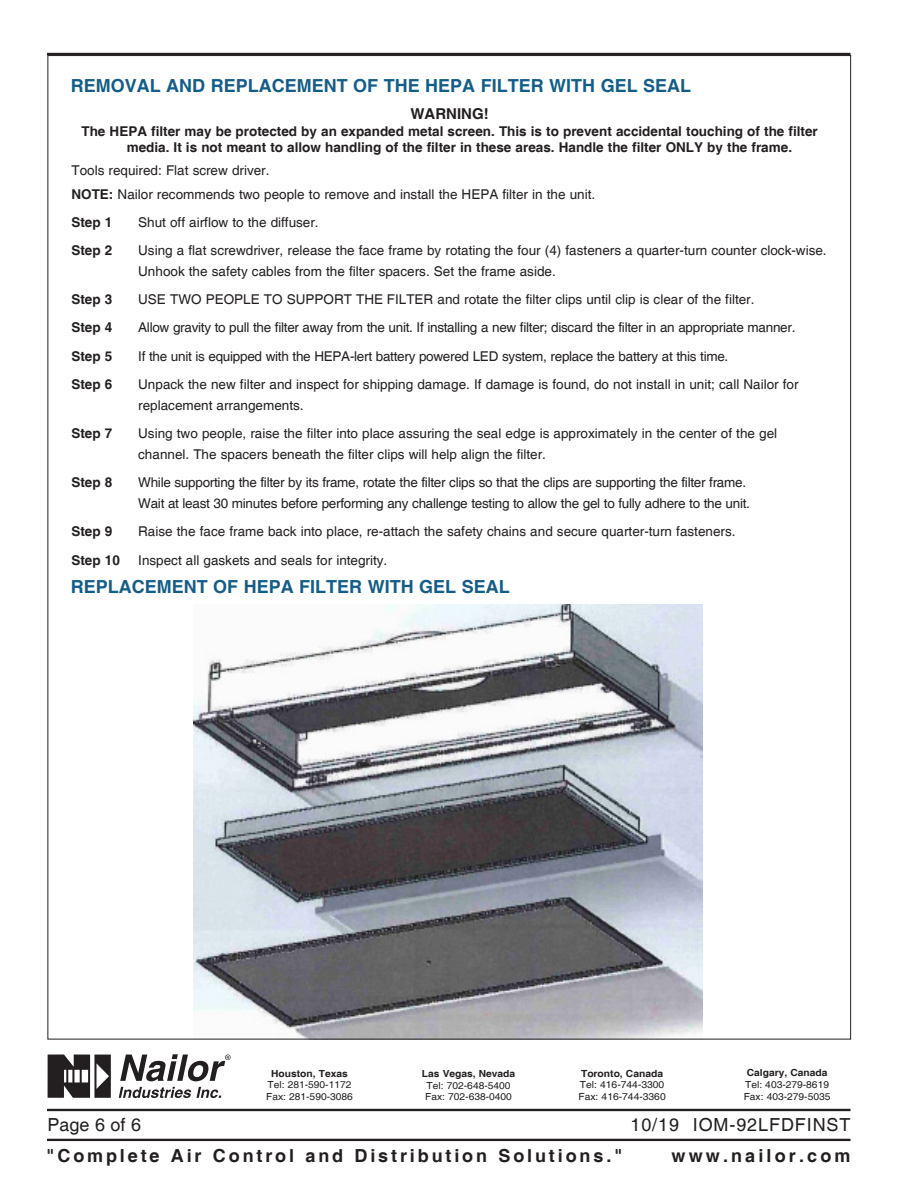
<style>
.page{position:relative;width:918px;height:1188px;background:#fff}
.page>*{position:absolute;margin:0;border:0;box-sizing:border-box;transform-origin:0 0}
.t1{font:700 18px "Helvetica";color:#145d88}
.t2{font:700 18px "Helvetica";letter-spacing:.16em;color:#231f20}
.t3{font:18px "Helvetica";letter-spacing:.05em;color:#231f20}
.t4{font:700 15px "Helvetica";color:#231f20}
.t5{font:13.5px/21px "Helvetica";color:#231f20}
.t6{font:13.5px/21px "Helvetica";letter-spacing:-.02em;color:#231f20}
.t7{font:700 13.5px/16.2px "Helvetica";color:#231f20}
.t8{font:9.75px "Helvetica";color:#231f20;scale:1.05 1}
.t9{font:700 9.75px "Helvetica";color:#231f20;scale:1.05 1}
.s1{font-weight:700}
</style>
<div class="page">
<img style="left:194px;top:605px;width:509px;height:432px">
<svg style="left:119px;top:1087px;width:72px;height:11px"></svg>
<svg style="left:197px;top:1087px;width:24px;height:11px"></svg>
<svg style="left:48px;top:1055px;width:63px;height:43px"></svg>
<svg style="left:120px;top:1054px;width:111px;height:27px"></svg>
<hr style="left:47px;top:1109px;width:804px;height:2px;background:#231f20">
<hr style="left:47px;top:1139px;width:804px;height:2px;background:#231f20">
<hr style="left:47px;top:53px;width:803px;height:2px;background:#231f20">
<p class="t1" style="left:71px;top:74px;width:622px">REMOVAL AND REPLACEMENT OF THE HEPA FILTER WITH GEL SEAL</p>
<p class="t4" style="left:410px;top:105px;width:80px">WARNING!</p>
<p class="t7" style="left:127px;top:123px;width:693px;text-indent:-45px">The HEPA filter may be protected by an expanded metal screen. This is to prevent accidental touching of the filter media. It is not meant to allow handling of the filter in these areas. Handle the filter ONLY by the frame.</p>
<p class="t5" style="left:71px;top:160px;width:200px">Tools required: Flat screw driver.</p>
<p class="t5" style="left:71px;top:184px;width:525px"><span class="s1">NOTE:</span> Nailor recommends two people to remove and install the HEPA filter in the unit.</p>
<p class="t7" style="left:71px;top:215px;width:42px">Step 1</p>
<p class="t5" style="left:138px;top:212px;width:182px">Shut off airflow to the diffuser.</p>
<p class="t7" style="left:71px;top:243px;width:42px">Step 2</p>
<p class="t5" style="left:138px;top:240px;width:690px">Using a flat screwdriver, release the face frame by rotating the four (4) fasteners a quarter-turn counter clock-wise.<br>Unhook the safety cables from the filter spacers. Set the frame aside.</p>
<p class="t7" style="left:71px;top:292px;width:42px">Step 3</p>
<p class="t5" style="left:138px;top:289px;width:618px">USE TWO PEOPLE TO SUPPORT THE FILTER and rotate the filter clips until clip is clear of the filter.</p>
<p class="t7" style="left:71px;top:320px;width:42px">Step 4</p>
<p class="t6" style="left:138px;top:318px;width:659px">Allow gravity to pull the filter away from the unit. If installing a new filter; discard the filter in an appropriate manner.</p>
<p class="t7" style="left:71px;top:348px;width:42px">Step 5</p>
<p class="t6" style="left:138px;top:346px;width:592px">If the unit is equipped with the HEPA-lert battery powered LED system, replace the battery at this time.</p>
<p class="t7" style="left:71px;top:377px;width:42px">Step 6</p>
<p class="t5" style="left:138px;top:374px;width:662px">Unpack the new filter and inspect for shipping damage. If damage is found, do not install in unit; call Nailor for replacement arrangements.</p>
<p class="t7" style="left:71px;top:426px;width:42px">Step 7</p>
<p class="t5" style="left:138px;top:423px;width:640px">Using two people, raise the filter into place assuring the seal edge is approximately in the center of the gel channel. The spacers beneath the filter clips will help align the filter.</p>
<p class="t7" style="left:71px;top:475px;width:42px">Step 8</p>
<p class="t6" style="left:138px;top:472px;width:613px">While supporting the filter by its frame, rotate the filter clips so that the clips are supporting the filter frame.<br>Wait at least 30 minutes before performing any challenge testing to allow the gel to fully adhere to the unit.</p>
<p class="t7" style="left:71px;top:524px;width:42px">Step 9</p>
<p class="t5" style="left:138px;top:522px;width:599px">Raise the face frame back into place, re-attach the safety chains and secure quarter-turn fasteners.</p>
<p class="t7" style="left:71px;top:552px;width:50px">Step 10</p>
<p class="t5" style="left:138px;top:550px;width:251px">Inspect all gaskets and seals for integrity.</p>
<p class="t1" style="left:71px;top:576px;width:441px">REPLACEMENT OF HEPA FILTER WITH GEL SEAL</p>
<p class="t9" style="left:271px;top:1067px;width:74px">Houston, Texas</p>
<p class="t8" style="left:268px;top:1079px;width:81px">Tel: 281-590-1172</p>
<p class="t8" style="left:266px;top:1091px;width:84px">Fax: 281-590-3086</p>
<p class="t9" style="left:422px;top:1067px;width:90px">Las Vegas, Nevada</p>
<p class="t8" style="left:427px;top:1079px;width:81px">Tel: 702-648-5400</p>
<p class="t8" style="left:425px;top:1091px;width:84px">Fax: 702-638-0400</p>
<p class="t9" style="left:581px;top:1067px;width:80px">Toronto, Canada</p>
<p class="t8" style="left:580px;top:1079px;width:82px">Tel: 416-744-3300</p>
<p class="t8" style="left:578px;top:1091px;width:85px">Fax: 416-744-3360</p>
<p class="t9" style="left:747px;top:1067px;width:78px">Calgary, Canada</p>
<p class="t8" style="left:745px;top:1079px;width:81px">Tel: 403-279-8619</p>
<p class="t8" style="left:744px;top:1090px;width:84px">Fax: 403-279-5035</p>
<p class="t3" style="left:47px;top:1114px;width:95px">Page 6 of 6</p>
<p class="t2" style="left:46px;top:1144px;width:578px">"Complete Air Control and Distribution Solutions."</p>
<p class="t2" style="left:672px;top:1144px;width:180px">www.nailor.com</p>
<p class="t3" style="left:630px;top:1114px;width:222px">10/19 IOM-92LFDFINST</p>
</div>
